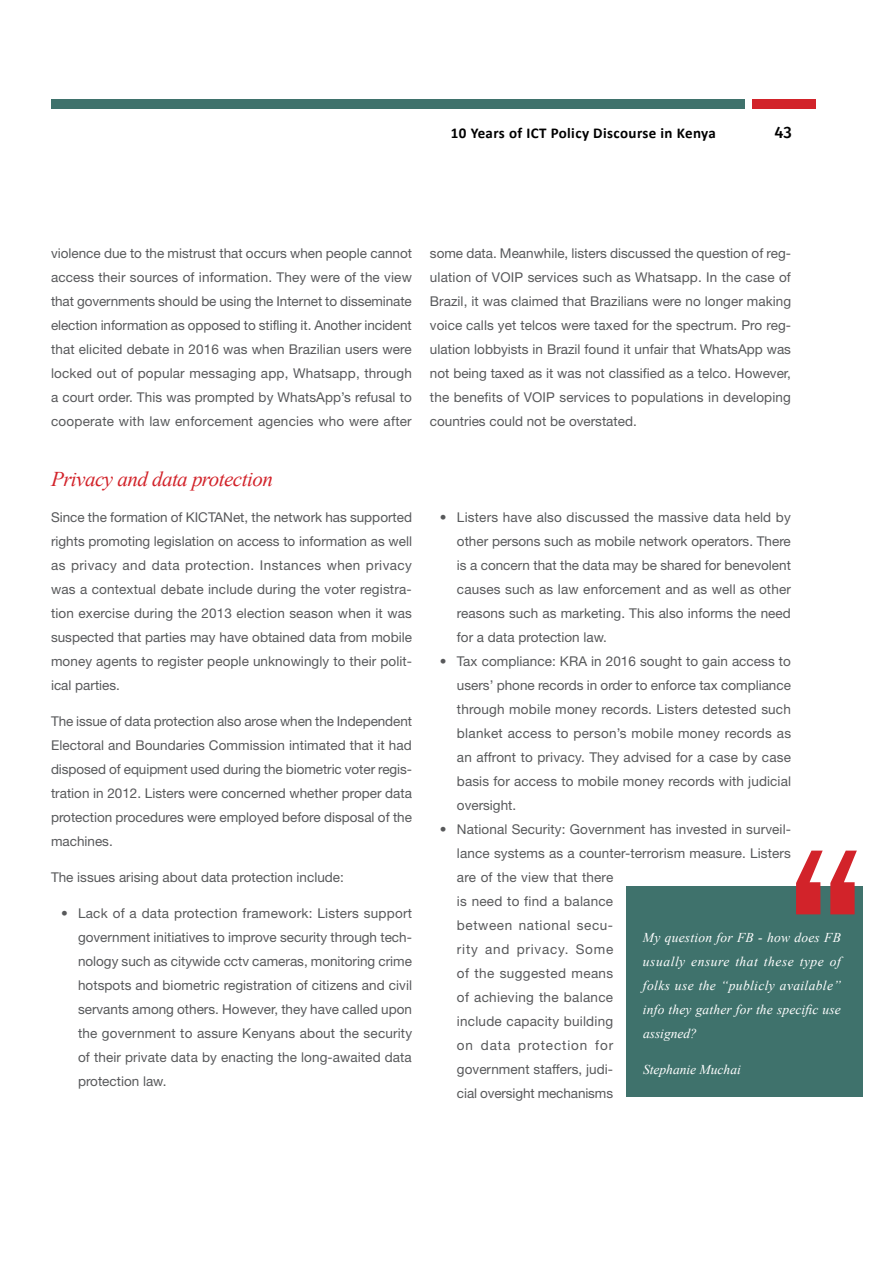
<style>
.page{position:relative;width:893px;height:1263px;background:#fff}
.page>*{position:absolute;margin:0;border:0;box-sizing:border-box;transform-origin:0 0}
.t1{font:italic 21px "Times New Roman";letter-spacing:-.025em;color:#d2232a}
.t2{font:500 16.5px "Fira Sans";color:#000}
.t3{font:700 15px "Calibri";letter-spacing:.025em;color:#000}
.t4{font:13.5px/24px "Helvetica Neue";letter-spacing:.01em;color:#58595b;text-align:justify}
.t5{font:italic 13.5px/24px "Times New Roman";letter-spacing:.01em;color:#fff;text-align:justify}
</style>
<div class="page">
<div style="left:51px;top:99px;width:694px;height:10px;background:#3f726c"></div>
<div style="left:751px;top:99px;width:64px;height:10px;background:#d2232a"></div>
<div style="left:626px;top:886px;width:236px;height:211px;background:#3f726c"></div>
<svg style="left:796px;top:850px;width:61px;height:64px"></svg>
<p class="t3" style="left:451px;top:122px;width:266px">10 Years of ICT Policy Discourse in Kenya</p>
<p class="t2" style="left:774px;top:119px;width:19px">43</p>
<p class="t4" style="left:51px;top:241px;width:362px">violence due to the mistrust that occurs when people cannot access their sources of information. They were of the view that governments should be using the Internet to disseminate election information as opposed to stifling it. Another incident that elicited debate in 2016 was when Brazilian users were locked out of popular messaging app, Whatsapp, through a court order. This was prompted by WhatsApp’s refusal to cooperate with law enforcement agencies who were after</p>
<p class="t4" style="left:430px;top:241px;width:363px">some data. Meanwhile, listers discussed the question of reg&shy;ulation of VOIP services such as Whatsapp. In the case of Brazil, it was claimed that Brazilians were no longer making voice calls yet telcos were taxed for the spectrum. Pro reg&shy;ulation lobbyists in Brazil found it unfair that WhatsApp was not being taxed as it was not classified as a telco. However, the benefits of VOIP services to populations in developing countries could not be overstated.</p>
<h1 class="t1" style="left:51px;top:465px;width:223px">Privacy and data protection</h1>
<p class="t4" style="left:51px;top:505px;width:363px">Since the formation of KICTANet, the network has supported rights promoting legislation on access to information as well as privacy and data protection. Instances when privacy was a contextual debate include during the voter registra&shy;tion exercise during the 2013 election season when it was suspected that parties may have obtained data from mobile money agents to register people unknowingly to their polit&shy;ical parties.</p>
<p class="t4" style="left:51px;top:709px;width:363px">The issue of data protection also arose when the Independent Electoral and Boundaries Commission intimated that it had disposed of equipment used during the biometric voter regis&shy;tration in 2012. Listers were concerned whether proper data protection procedures were employed before disposal of the machines.</p>
<p class="t4" style="left:51px;top:865px;width:294px">The issues arising about data protection include:</p>
<p class="t4" style="left:78px;top:901px;width:336px;text-indent:-17px">• Lack of a data protection framework: Listers support government initiatives to improve security through tech&shy;nology such as citywide cctv cameras, monitoring crime hotspots and biometric registration of citizens and civil servants among others. However, they have called upon the government to assure Kenyans about the security of their private data by enacting the long-awaited data protection law.</p>
<p class="t4" style="left:457px;top:505px;width:335px;text-indent:-17px">• Listers have also discussed the massive data held by other persons such as mobile network operators. There is a concern that the data may be shared for benevolent causes such as law enforcement and as well as other reasons such as marketing. This also informs the need for a data protection law.</p>
<p class="t4" style="left:457px;top:649px;width:336px;text-indent:-17px">• Tax compliance: KRA in 2016 sought to gain access to users’ phone records in order to enforce tax compliance through mobile money records. Listers detested such blanket access to person’s mobile money records as an affront to privacy. They advised for a case by case basis for access to mobile money records with judicial oversight.</p>
<p class="t4" style="left:457px;top:817px;width:336px;text-align:left;text-indent:-17px">• National Security: Government has invested in surveil&shy;lance systems as a counter-terrorism measure. Listers are of the view that there<br>is need to find a balance<br>between national secu-<br>rity and privacy. Some<br>of the suggested means<br>of achieving the balance<br>include capacity building<br>on data protection for<br>government staffers, judi-<br>cial oversight mechanisms</p>
<p class="t5" style="left:643px;top:925px;width:199px">My question for FB - how does FB usually ensure that these type of folks use the “publicly available” info they gather for the specific use assigned?</p>
<p class="t5" style="left:643px;top:1057px;width:99px">Stephanie Muchai</p>
</div>
